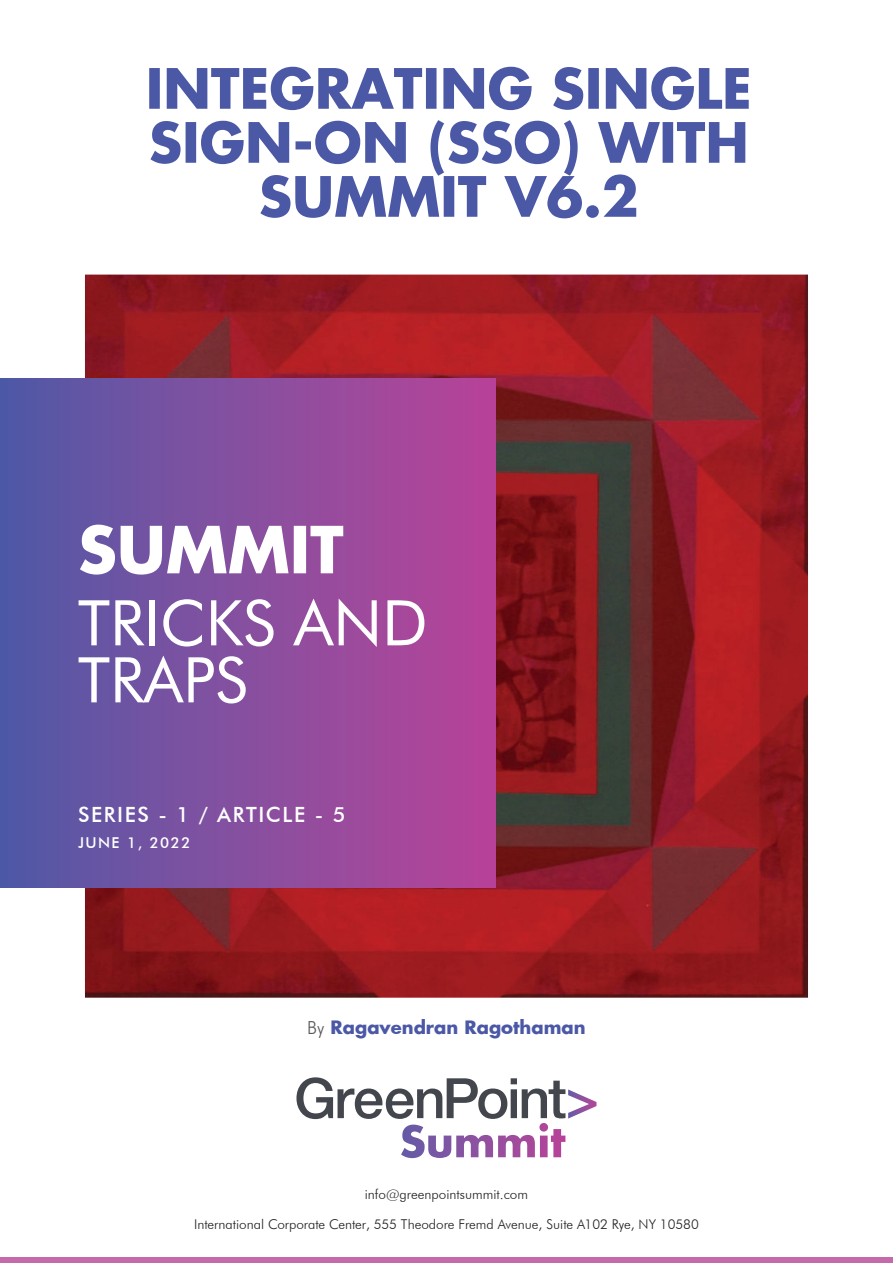
<style>
.page{position:relative;width:893px;height:1263px;background:#fff}
.page>*{position:absolute;margin:0;border:0;box-sizing:border-box;transform-origin:0 0}
.t1{font:63px/57px "Futura BT";color:#fff}
.t2{font:700 63px "Futura";color:#fff}
.t3{font:700 54px/54px "Futura";color:#4b58a6;text-align:center}
.t4{font:500 21px "Futura BT";letter-spacing:.075em;color:#fff}
.t5{font:700 18px "Futura";color:#4b58a6}
.t6{font:500 15px "Futura BT";letter-spacing:.1em;color:#fff}
.t7{font:300 13.5px "Futura BT";color:#211d1f}
.s1{font-family:"Futura BT";font-weight:300;color:#59585a}
</style>
<div class="page">
<img style="left:85px;top:275px;width:723px;height:723px">
<div style="left:0;top:379px;width:495px;height:508px;background:linear-gradient(to right,#5159a6,#ba4398)"></div>
<div style="left:0;top:1258px;width:893px;height:5px;background:#c46aaa"></div>
<svg style="left:296px;top:1077px;width:300px;height:81px"></svg>
<h2 class="t3" style="left:146px;top:60px;width:607px">INTEGRATING SINGLE<br>SIGN-ON (SSO) WITH<br>SUMMIT V6.2</h2>
<h1 class="t2" style="left:78px;top:506px;width:267px">SUMMIT</h1>
<h1 class="t1" style="left:78px;top:594px;width:351px">TRICKS AND<br>TRAPS</h1>
<h3 class="t4" style="left:78px;top:801px;width:269px">SERIES - 1 / ARTICLE - 5</h3>
<p class="t6" style="left:78px;top:834px;width:114px">JUNE 1, 2022</p>
<h3 class="t5" style="left:307px;top:1014px;width:280px"><span class="s1">By</span> Ragavendran Ragothaman</h3>
<p class="t7" style="left:365px;top:1186px;width:165px">info@greenpointsummit.com</p>
<p class="t7" style="left:194px;top:1216px;width:506px">International Corporate Center, 555 Theodore Fremd Avenue, Suite A102 Rye, NY 10580</p>
</div>
